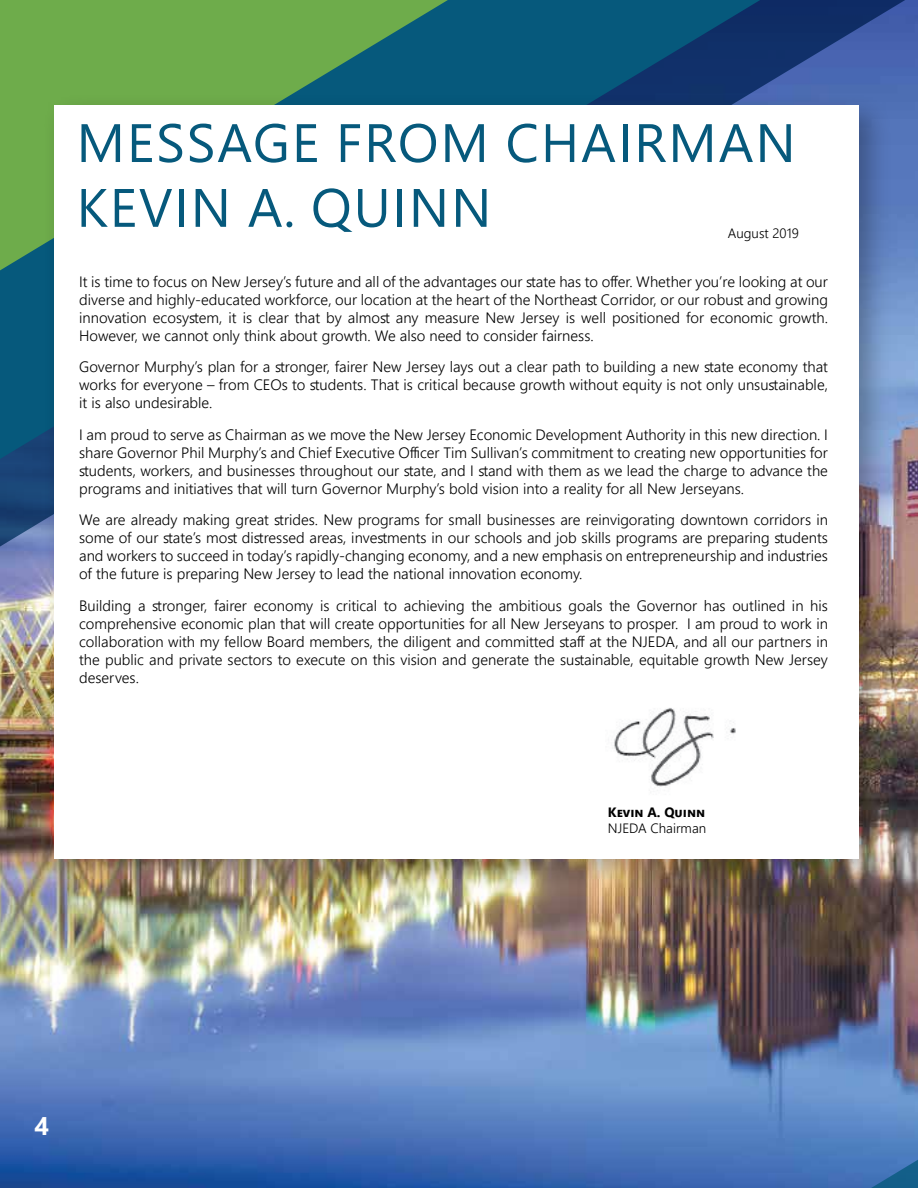
<style>
.page{position:relative;width:918px;height:1188px;background:#fff}
.page>*{position:absolute;margin:0;border:0;box-sizing:border-box;transform-origin:0 0}
.t1{font:54px/64.8px "Segoe UI";letter-spacing:.035em;color:#06597c}
.t2{font:700 25.5px "Segoe UI";color:#fff}
.t3{font:300 15px/18px "Segoe UI";color:#000;text-align:justify}
.t4{font:300 13.5px "Segoe UI";color:#000}
.t5{font:700 13.5px "Segoe UI";color:#000}
</style>
<div class="page">
<img style="left:0;top:574px;width:791px;height:614px">
<svg style="left:892px;top:574px;width:26px;height:77px;background:#a08073"></svg>
<svg style="left:0;top:0;width:918px;height:574px;background:#4e669e"></svg>
<svg style="left:0;top:0;width:760px;height:459px;background:#094e77"></svg>
<svg style="left:0;top:0;width:538px;height:300px;background:#4f9359"></svg>
<img style="left:791px;top:651px;width:127px;height:537px">
<div style="left:41px;top:93px;width:851px;height:800px;background:#000;opacity:.3"></div>
<div style="left:54px;top:106px;width:805px;height:753px;background:#fff"></div>
<img style="left:614px;top:708px;width:122px;height:79px">
<h1 class="t1" style="left:77px;top:106px;width:721px">MESSAGE FROM CHAIRMAN<br>KEVIN A. QUINN</h1>
<p class="t4" style="left:728px;top:220px;width:73px">August 2019</p>
<p class="t3" style="left:79px;top:271px;width:750px">It is time to focus on New Jersey’s future and all of the advantages our state has to offer. Whether you’re looking at our diverse and highly-educated workforce, our location at the heart of the Northeast Corridor, or our robust and growing innovation ecosystem, it is clear that by almost any measure New Jersey is well positioned for economic growth.<br>However, we cannot only think about growth. We also need to consider fairness.</p>
<p class="t3" style="left:79px;top:357px;width:750px">Governor Murphy’s plan for a stronger, fairer New Jersey lays out a clear path to building a new state economy that works for everyone – from CEOs to students. That is critical because growth without equity is not only unsustainable, it is also undesirable.</p>
<p class="t3" style="left:79px;top:424px;width:750px">I am proud to serve as Chairman as we move the New Jersey Economic Development Authority in this new direction. I share Governor Phil Murphy’s and Chief Executive Officer Tim Sullivan’s commitment to creating new opportunities for students, workers, and businesses throughout our state, and I stand with them as we lead the charge to advance the programs and initiatives that will turn Governor Murphy’s bold vision into a reality for all New Jerseyans.</p>
<p class="t3" style="left:79px;top:510px;width:750px">We are already making great strides. New programs for small businesses are reinvigorating downtown corridors in some of our state’s most distressed areas, investments in our schools and job skills programs are preparing students and workers to succeed in today’s rapidly-changing economy, and a new emphasis on entrepreneurship and industries of the future is preparing New Jersey to lead the national innovation economy.</p>
<p class="t3" style="left:79px;top:595px;width:750px">Building a stronger, fairer economy is critical to achieving the ambitious goals the Governor has outlined in his comprehensive economic plan that will create opportunities for all New Jerseyans to prosper. I am proud to work in collaboration with my fellow Board members, the diligent and committed staff at the NJEDA, and all our partners in the public and private sectors to execute on this vision and generate the sustainable, equitable growth New Jersey deserves.</p>
<p class="t5" style="left:608px;top:800px;width:99px">Kevin A. Quinn</p>
<p class="t4" style="left:608px;top:816px;width:100px">NJEDA Chairman</p>
<h2 class="t2" style="left:35px;top:1102px;width:16px">4</h2>
</div>
